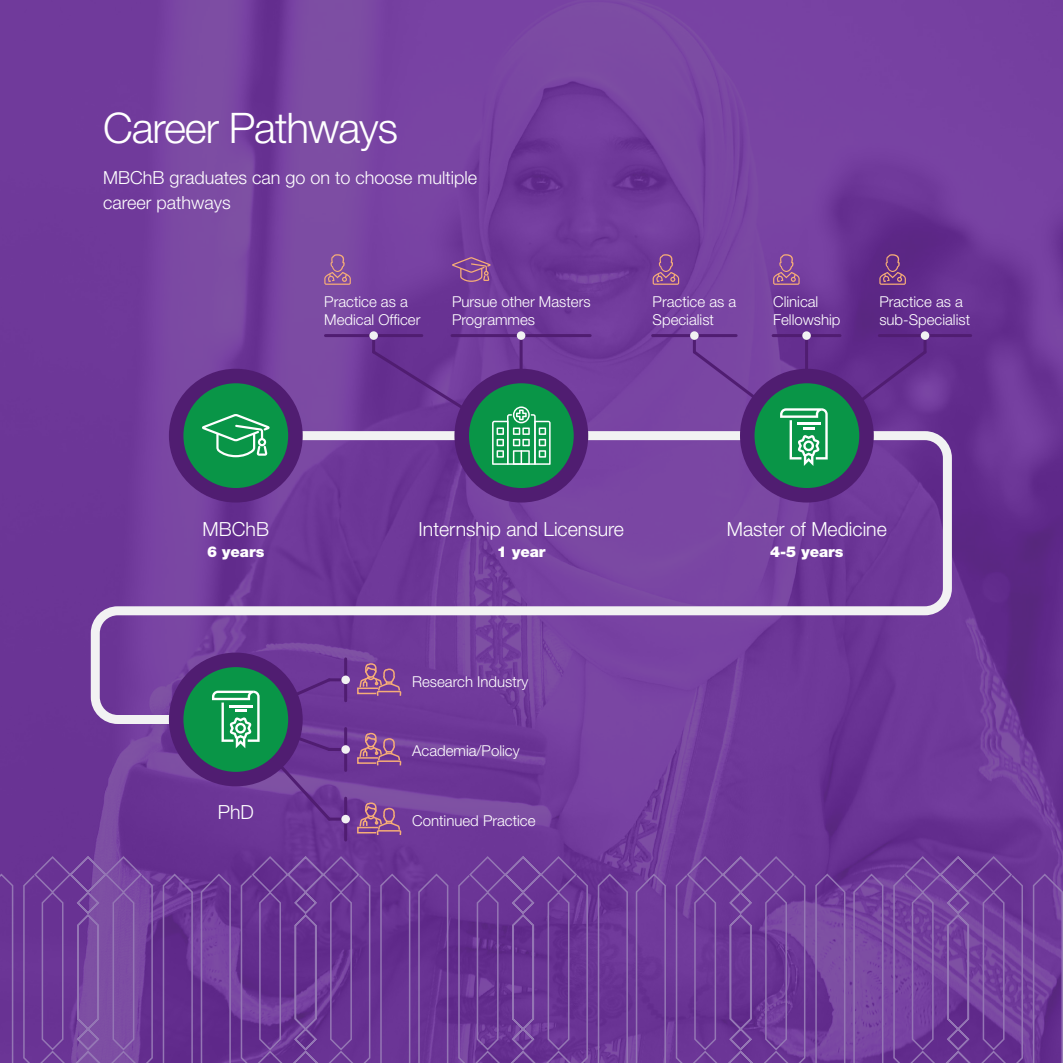
<style>
.page{position:relative;width:1063px;height:1063px;background:#fff}
.page>*{position:absolute;margin:0;border:0;box-sizing:border-box;transform-origin:0 0}
.t1{font:300 42.15px "Helvetica Neue LT Pro";letter-spacing:-.025em;color:#fff}
.t2{font:300 19.5px "Helvetica Neue LT Pro";color:#fff}
.t3{font:300 18px/25.5px "Helvetica Neue LT Pro";color:#fff}
.t4{font:300 15px/18px "Helvetica Neue LT Pro";color:#fff}
.t5{font:900 15px "Helvetica Neue LT Pro";color:#fff}
</style>
<div class="page">
<img style="left:0;top:0;width:1063px;height:855px">
<svg style="left:0;top:855px;width:1063px;height:208px;background:#6f3c98"></svg>
<svg style="left:1062px;top:0;width:1px;height:129px"></svg>
<svg style="left:91px;top:427px;width:865px;height:301px;background:#7947a1"></svg>
<div style="left:169px;top:369px;width:134px;height:134px;background:#501d71;border-radius:50%"></div>
<div style="left:183px;top:383px;width:105px;height:105px;background:#099547;border-radius:50%"></div>
<svg style="left:202px;top:414px;width:68px;height:43px"></svg>
<div style="left:740px;top:369px;width:134px;height:134px;background:#501d71;border-radius:50%"></div>
<div style="left:755px;top:383px;width:104px;height:105px;background:#099547;border-radius:50%"></div>
<svg style="left:780px;top:408px;width:48px;height:58px"></svg>
<div style="left:454px;top:369px;width:134px;height:134px;background:#501d71;border-radius:50%"></div>
<div style="left:469px;top:383px;width:105px;height:105px;background:#099547;border-radius:50%"></div>
<svg style="left:492px;top:406px;width:59px;height:59px"></svg>
<svg style="left:356px;top:662px;width:46px;height:35px;background:#8d5291"></svg>
<svg style="left:356px;top:732px;width:46px;height:35px;background:#8d5391"></svg>
<svg style="left:356px;top:802px;width:46px;height:35px;background:#8d5390"></svg>
<svg style="left:324px;top:254px;width:27px;height:31px"></svg>
<svg style="left:653px;top:254px;width:26px;height:31px"></svg>
<svg style="left:773px;top:254px;width:27px;height:31px"></svg>
<svg style="left:879px;top:254px;width:27px;height:31px"></svg>
<hr style="left:325px;top:334px;width:97px;height:3px;background:#501d71">
<hr style="left:653px;top:334px;width:83px;height:3px;background:#501d71">
<hr style="left:879px;top:334px;width:92px;height:3px;background:#501d71">
<hr style="left:773px;top:334px;width:67px;height:3px;background:#501d71">
<hr style="left:372px;top:336px;width:3px;height:16px;background:#501d71">
<div style="left:369px;top:331px;width:9px;height:9px;background:#f2f2f3;border-radius:50%"></div>
<hr style="left:344px;top:659px;width:3px;height:42px;background:#501d71">
<hr style="left:329px;top:678px;width:17px;height:3px;background:#501d71">
<div style="left:341px;top:676px;width:9px;height:8px;background:#f2f2f3;border-radius:50%"></div>
<hr style="left:344px;top:729px;width:3px;height:41px;background:#501d71">
<hr style="left:329px;top:748px;width:17px;height:3px;background:#501d71">
<div style="left:341px;top:745px;width:9px;height:9px;background:#f2f2f3;border-radius:50%"></div>
<hr style="left:344px;top:798px;width:3px;height:42px;background:#501d71">
<hr style="left:329px;top:818px;width:17px;height:3px;background:#501d71">
<div style="left:341px;top:815px;width:9px;height:8px;background:#f2f2f3;border-radius:50%"></div>
<hr style="left:693px;top:336px;width:3px;height:16px;background:#501d71">
<div style="left:690px;top:331px;width:9px;height:9px;background:#f2f2f3;border-radius:50%"></div>
<hr style="left:805px;top:336px;width:3px;height:37px;background:#501d71">
<div style="left:802px;top:331px;width:9px;height:9px;background:#f2f2f3;border-radius:50%"></div>
<hr style="left:924px;top:336px;width:3px;height:16px;background:#501d71">
<div style="left:921px;top:331px;width:8px;height:9px;background:#f2f2f3;border-radius:50%"></div>
<svg style="left:452px;top:257px;width:39px;height:25px"></svg>
<hr style="left:452px;top:334px;width:138px;height:3px;background:#501d71">
<hr style="left:520px;top:336px;width:3px;height:37px;background:#501d71">
<div style="left:517px;top:331px;width:8px;height:9px;background:#f2f2f3;border-radius:50%"></div>
<svg style="left:370px;top:348px;width:97px;height:64px;background:#683393"></svg>
<svg style="left:690px;top:348px;width:71px;height:56px;background:#75429e"></svg>
<svg style="left:858px;top:348px;width:71px;height:56px;background:#642f8f"></svg>
<div style="left:169px;top:653px;width:134px;height:133px;background:#501d71;border-radius:50%"></div>
<div style="left:183px;top:667px;width:105px;height:105px;background:#099547;border-radius:50%"></div>
<svg style="left:212px;top:676px;width:121px;height:147px"></svg>
<h1 class="t1" style="left:103px;top:103px;width:296px">Career Pathways</h1>
<p class="t3" style="left:103px;top:164px;width:376px">MBChB graduates can go on to choose multiple career pathways</p>
<p class="t4" style="left:324px;top:292px;width:98px">Practice as a<br>Medical Officer</p>
<p class="t4" style="left:452px;top:292px;width:140px">Pursue other Masters<br>Programmes</p>
<p class="t4" style="left:773px;top:292px;width:69px">Clinical<br>Fellowship</p>
<p class="t4" style="left:653px;top:292px;width:85px">Practice as a<br>Specialist</p>
<p class="t4" style="left:879px;top:292px;width:92px">Practice as a sub-Specialist</p>
<h2 class="t2" style="left:203px;top:517px;width:68px">MBChB</h2>
<p class="t5" style="left:207px;top:543px;width:59px">6 years</p>
<p class="t5" style="left:497px;top:543px;width:50px">1 year</p>
<p class="t5" style="left:770px;top:543px;width:75px">4-5 years</p>
<h2 class="t2" style="left:419px;top:517px;width:207px">Internship and Licensure</h2>
<h2 class="t2" style="left:727px;top:517px;width:161px">Master of Medicine</h2>
<p class="t4" style="left:412px;top:672px;width:118px">Research Industry</p>
<h2 class="t2" style="left:218px;top:801px;width:38px">PhD</h2>
<p class="t4" style="left:412px;top:742px;width:109px">Academia/Policy</p>
<p class="t4" style="left:412px;top:811px;width:125px">Continued Practice</p>
</div>
